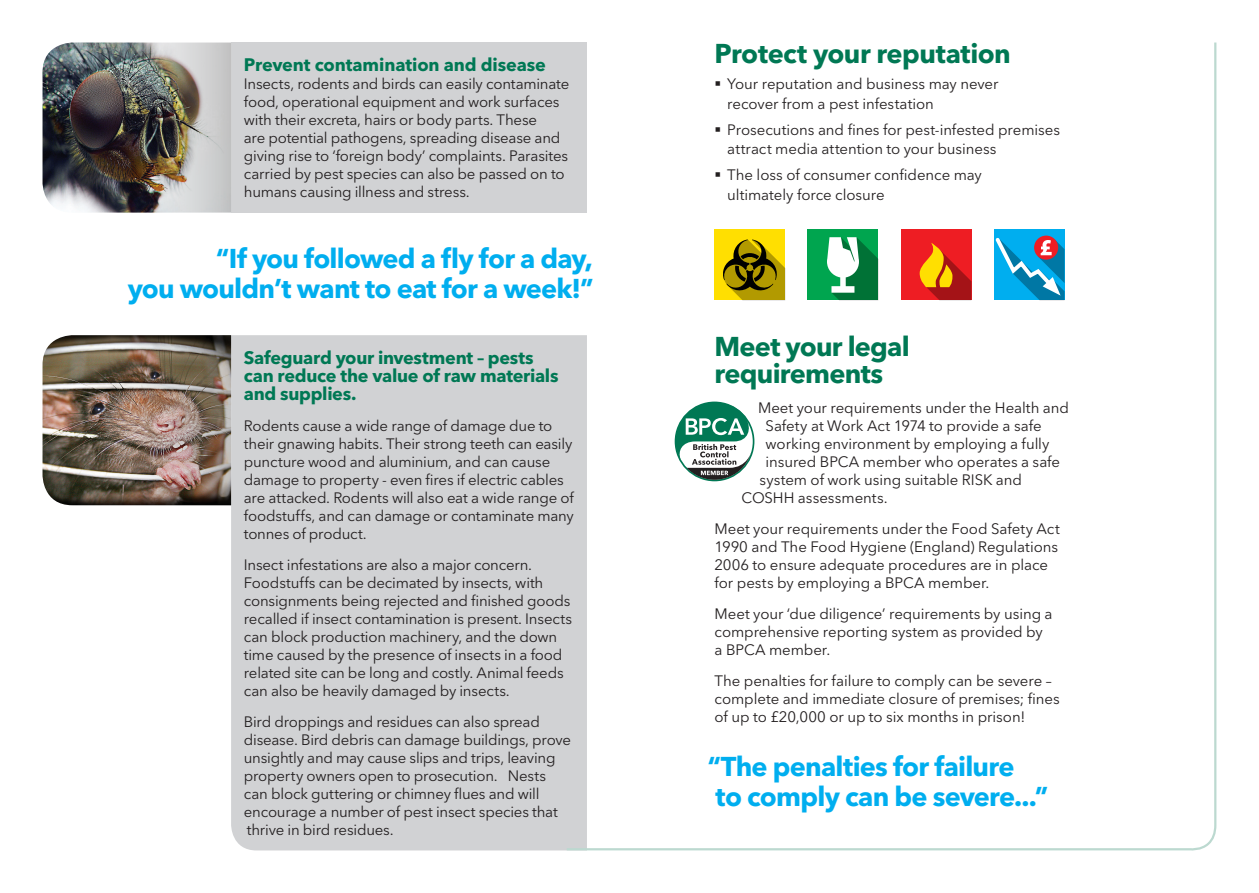
<style>
.page{position:relative;width:1259px;height:893px;background:#fff}
.page>*{position:absolute;margin:0;border:0;box-sizing:border-box;transform-origin:0 0}
.BPCA_PPC_heading_ser{font:700 27px/30px "Avenir Next LT Pro";letter-spacing:-.03em;color:#00aeef;text-align:right}
.BPCA_PPC_bodycopy_ch{font:700 27px/27px "Avenir Next LT Pro";letter-spacing:-.025em;color:#007854}
.BPCA_PPC_bodycopy_ch-2{font:700 18px/18px "Avenir Next LT Pro";letter-spacing:-.015em;color:#007854}
.BPCA_PPC_bodycopy{font:15px/18px "Avenir Next LT Pro";letter-spacing:-.01em;color:#231f20}
</style>
<div class="page">
<div style="left:231px;top:43px;width:356px;height:170px;background:#d1d2d4"></div>
<div style="left:231px;top:335px;width:333px;height:515px;background:#d1d2d4"></div>
<img style="left:43px;top:43px;width:188px;height:170px">
<img style="left:43px;top:335px;width:188px;height:170px">
<svg style="left:564px;top:42px;width:653px;height:809px"></svg>
<svg style="left:716px;top:81px;width:4px;height:5px"></svg>
<svg style="left:716px;top:127px;width:4px;height:4px"></svg>
<svg style="left:716px;top:173px;width:4px;height:4px"></svg>
<p class="BPCA_PPC_bodycopy_ch-2" style="left:244px;top:56px;width:304px">Prevent contamination and disease</p>
<p class="BPCA_PPC_bodycopy" style="left:244px;top:75px;width:327px">Insects, rodents and birds can easily contaminate food, operational equipment and work surfaces with their excreta, hairs or body parts. These<br>are potential pathogens, spreading disease and giving rise to ‘foreign body’ complaints. Parasites carried by pest species can also be passed on to humans causing illness and stress.</p>
<p class="BPCA_PPC_heading_ser" style="left:128px;top:243px;width:467px">“If you followed a fly for a day,<br>you wouldn’t want to eat for a week!”</p>
<p class="BPCA_PPC_bodycopy_ch-2" style="left:244px;top:349px;width:316px">Safeguard your investment – pests can reduce the value of raw materials and supplies.</p>
<p class="BPCA_PPC_bodycopy" style="left:244px;top:417px;width:331px">Rodents cause a wide range of damage due to their gnawing habits. Their strong teeth can easily puncture wood and aluminium, and can cause damage to property - even fires if electric cables are attacked. Rodents will also eat a wide range of foodstuffs, and can damage or contaminate many tonnes of product.</p>
<p class="BPCA_PPC_bodycopy" style="left:244px;top:556px;width:330px">Insect infestations are also a major concern.<br>Foodstuffs can be decimated by insects, with consignments being rejected and finished goods recalled if insect contamination is present. Insects can block production machinery, and the down time caused by the presence of insects in a food related site can be long and costly. Animal feeds can also be heavily damaged by insects.</p>
<p class="BPCA_PPC_bodycopy" style="left:244px;top:712px;width:329px">Bird droppings and residues can also spread disease. Bird debris can damage buildings, prove unsightly and may cause slips and trips, leaving property owners open to prosecution. Nests can block guttering or chimney flues and will encourage a number of pest insect species that thrive in bird residues.</p>
<p class="BPCA_PPC_bodycopy_ch" style="left:714px;top:40px;width:298px">Protect your reputation</p>
<p class="BPCA_PPC_bodycopy" style="left:727px;top:74px;width:273px;line-height:19.6px">Your reputation and business may never recover from a pest infestation</p>
<p class="BPCA_PPC_bodycopy" style="left:727px;top:119px;width:334px;line-height:19.6px">Prosecutions and fines for pest-infested premises attract media attention to your business</p>
<p class="BPCA_PPC_bodycopy" style="left:727px;top:165px;width:256px;line-height:19.6px">The loss of consumer confidence may ultimately force closure</p>
<p class="BPCA_PPC_bodycopy_ch" style="left:714px;top:332px;width:197px">Meet your legal requirements</p>
<p class="BPCA_PPC_bodycopy" style="left:758px;top:399px;width:312px">Meet your requirements under the Health and</p>
<p class="BPCA_PPC_bodycopy" style="left:765px;top:417px;width:278px">Safety at Work Act 1974 to provide a safe</p>
<p class="BPCA_PPC_bodycopy" style="left:765px;top:435px;width:285px">working environment by employing a fully</p>
<p class="BPCA_PPC_bodycopy" style="left:765px;top:453px;width:296px">insured BPCA member who operates a safe</p>
<p class="BPCA_PPC_bodycopy" style="left:759px;top:471px;width:264px">system of work using suitable RISK and</p>
<p class="BPCA_PPC_bodycopy" style="left:741px;top:489px;width:147px">COSHH assessments.</p>
<p class="BPCA_PPC_bodycopy" style="left:714px;top:520px;width:347px">Meet your requirements under the Food Safety Act 1990 and The Food Hygiene (England) Regulations 2006 to ensure adequate procedures are in place for pests by employing a BPCA member.</p>
<p class="BPCA_PPC_bodycopy" style="left:714px;top:605px;width:339px">Meet your ‘due diligence’ requirements by using a comprehensive reporting system as provided by a BPCA member.</p>
<p class="BPCA_PPC_bodycopy" style="left:714px;top:671px;width:347px">The penalties for failure to comply can be severe – complete and immediate closure of premises; fines of up to £20,000 or up to six months in prison!</p>
<p class="BPCA_PPC_heading_ser" style="left:707px;top:751px;width:342px;text-align:left">“The penalties for failure<br>to comply can be severe...”</p>
</div>
